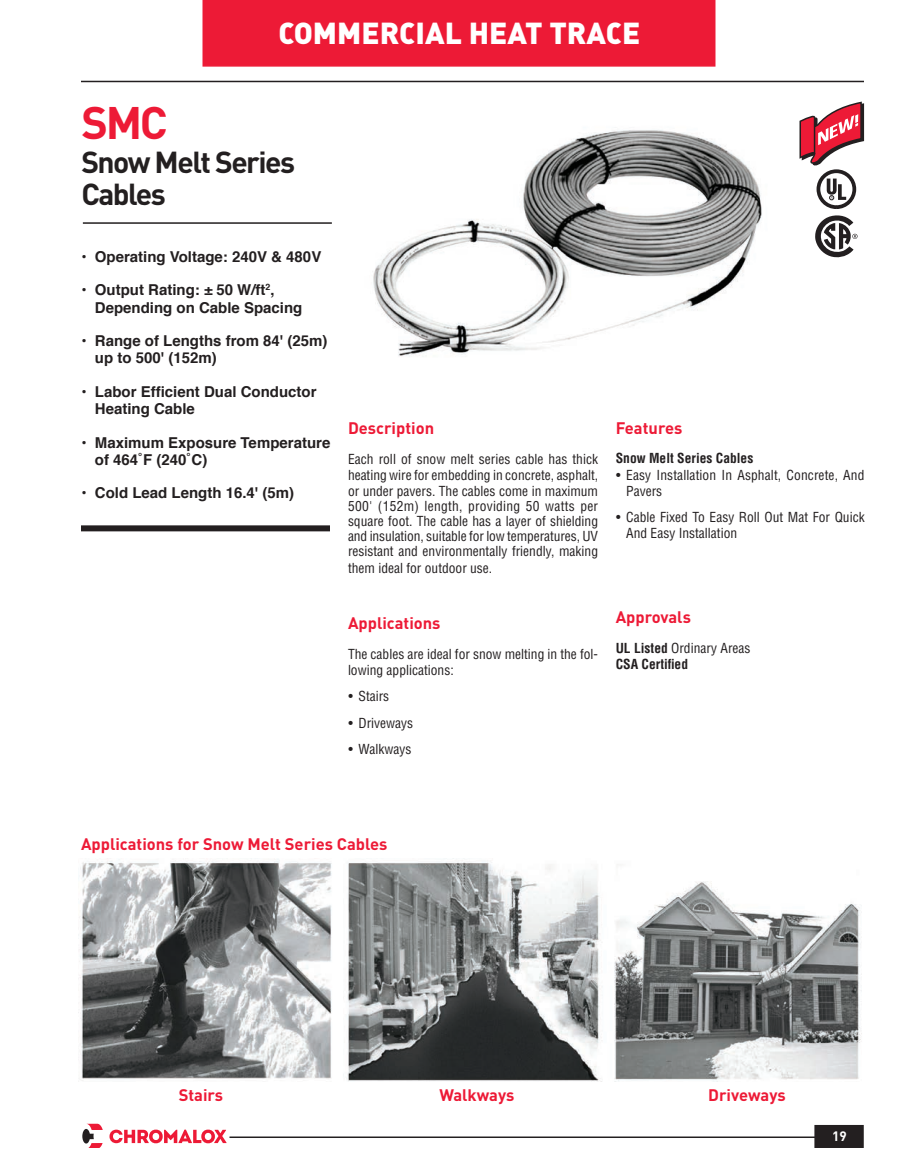
<style>
.page{position:relative;width:918px;height:1175px;background:#fff}
.page>*{position:absolute;margin:0;border:0;box-sizing:border-box;transform-origin:0 0}
.t1{font:700 45px "DIN";color:#ed1a36}
.t2{font:700 30px/31.5px "DIN";letter-spacing:-.05em;color:#231f20}
.t3{font:30px "DIN Black Alternate";color:#fff}
.t4{font:700 16.5px "DIN";color:#ed1a36}
.t5{font:700 15px/17.2px "Helvetica";color:#231f20}
.t6{font:condensed 13.5px/15.5px "Helvetica";color:#231f20}
.t7{font:700 condensed 13.5px/16.2px "Helvetica";color:#231f20}
.t8{font:700 13.5px "DIN";color:#fff}
.s1{font-weight:400}
</style>
<div class="page">
<div style="left:815px;top:1125px;width:48px;height:22px;background:#231f20"></div>
<div style="left:814px;top:1124px;width:50px;height:24px;border:2px solid #231f20"></div>
<hr style="left:81px;top:81px;width:783px;height:1px;background:#231f20">
<hr style="left:230px;top:1136px;width:588px;height:2px;background:#231f20">
<div style="left:202px;top:0;width:514px;height:67px;background:#ed1a36"></div>
<svg style="left:109px;top:1129px;width:117px;height:15px"></svg>
<svg style="left:82px;top:1123px;width:21px;height:24px"></svg>
<hr style="left:83px;top:222px;width:249px;height:2px;background:#231f20">
<div style="left:81px;top:525px;width:249px;height:6px;background:#231f20"></div>
<svg style="left:799px;top:101px;width:65px;height:65px"></svg>
<svg style="left:815px;top:215px;width:43px;height:43px"></svg>
<svg style="left:827px;top:178px;width:19px;height:22px"></svg>
<div style="left:817px;top:169px;width:39px;height:40px;border:4px solid #231f20;border-radius:50%"></div>
<img style="left:373px;top:130px;width:389px;height:226px">
<img style="left:78px;top:858px;width:784px;height:223px">
<h2 class="t3" style="left:279px;top:13px;width:363px">COMMERCIAL HEAT TRACE</h2>
<h1 class="t1" style="left:81px;top:94px;width:88px">SMC</h1>
<h2 class="t2" style="left:81px;top:145px;width:215px">Snow Melt Series<br>Cables</h2>
<p class="t5" style="left:81px;top:248px;width:241px">• Operating Voltage: 240V &amp; 480V</p>
<p class="t5" style="left:95px;top:282px;width:209px;text-indent:-13px">• Output Rating: ± 50 W/ft<sup>2</sup>,<br>Depending on Cable Spacing</p>
<p class="t5" style="left:95px;top:332px;width:234px;text-indent:-14px">• Range of Lengths from 84' (25m) up to 500' (152m)</p>
<p class="t5" style="left:95px;top:383px;width:223px;text-indent:-14px">• Labor Efficient Dual Conductor<br>Heating Cable</p>
<p class="t5" style="left:95px;top:434px;width:237px;text-indent:-14px">• Maximum Exposure Temperature of 464˚F (240˚C)</p>
<p class="t5" style="left:81px;top:484px;width:214px">• Cold Lead Length 16.4' (5m)</p>
<p class="t4" style="left:348px;top:417px;width:88px">Description</p>
<p class="t6" style="left:348px;top:451px;width:252px;text-align:justify">Each roll of snow melt series cable has thick heating wire for embedding in concrete, asphalt, or under pavers. The cables come in maximum 500' (152m) length, providing 50 watts per square foot. The cable has a layer of shielding and insulation, suitable for low temperatures, UV resistant and environmentally friendly, making them ideal for outdoor use.</p>
<p class="t4" style="left:348px;top:612px;width:94px">Applications</p>
<p class="t6" style="left:348px;top:645px;width:252px;line-height:16.2px">The cables are ideal for snow melting in the fol&shy;lowing applications:</p>
<p class="t6" style="left:348px;top:688px;width:42px">• Stairs</p>
<p class="t6" style="left:348px;top:714px;width:66px">• Driveways</p>
<p class="t6" style="left:348px;top:741px;width:65px">• Walkways</p>
<p class="t4" style="left:616px;top:417px;width:68px">Features</p>
<p class="t7" style="left:616px;top:450px;width:139px">Snow Melt Series Cables</p>
<p class="t6" style="left:626px;top:466px;width:240px;line-height:16.2px;text-indent:-10px">• Easy Installation In Asphalt, Concrete, And<br>Pavers</p>
<p class="t6" style="left:626px;top:509px;width:240px;line-height:16.2px;text-indent:-10px">• Cable Fixed To Easy Roll Out Mat For Quick<br>And Easy Installation</p>
<p class="t4" style="left:616px;top:606px;width:77px">Approvals</p>
<p class="t7" style="left:616px;top:640px;width:136px">UL Listed <span class="s1">Ordinary Areas<br></span>CSA Certified</p>
<p class="t4" style="left:81px;top:833px;width:308px">Applications for Snow Melt Series Cables</p>
<p class="t4" style="left:179px;top:1083px;width:46px">Stairs</p>
<p class="t4" style="left:439px;top:1083px;width:77px">Walkways</p>
<p class="t4" style="left:708px;top:1083px;width:79px">Driveways</p>
<p class="t8" style="left:832px;top:1127px;width:16px">19</p>
</div>
